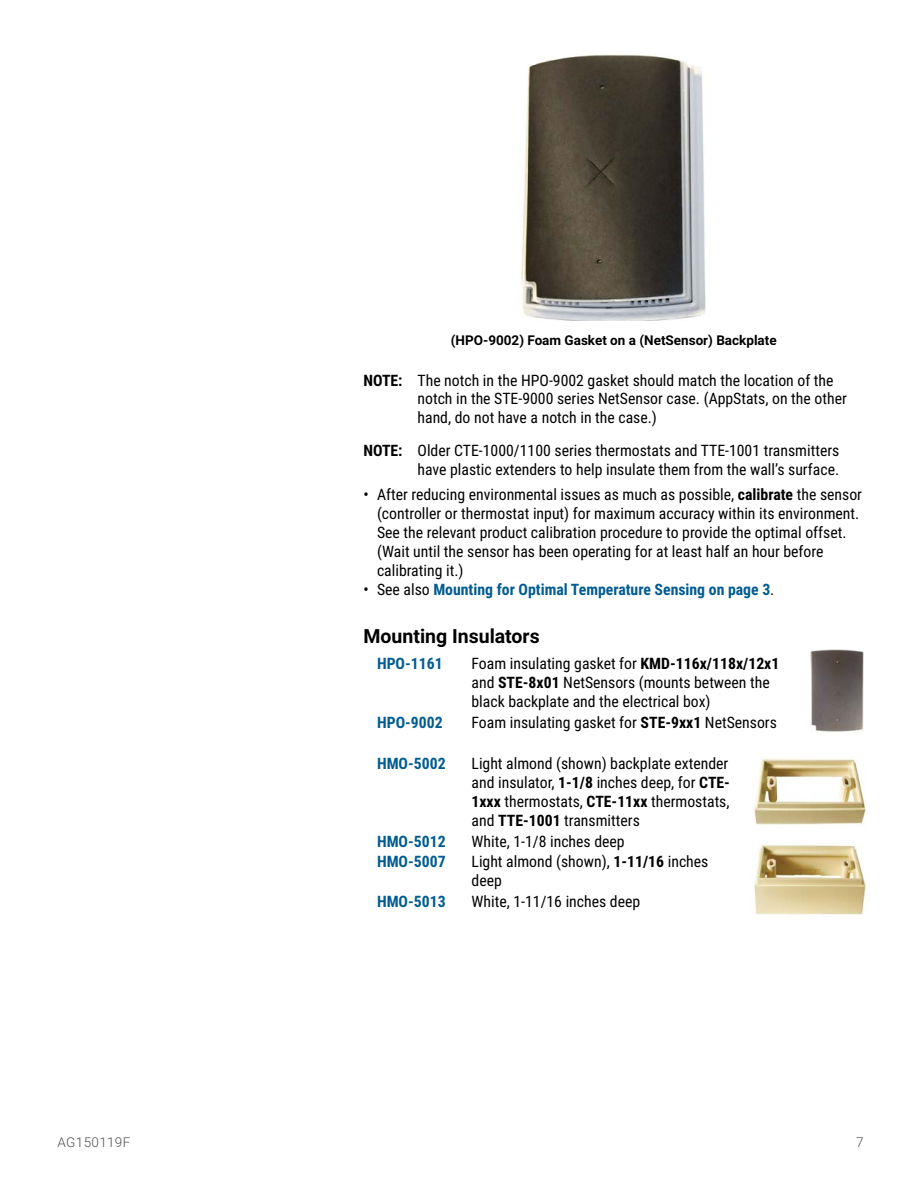
<style>
.page{position:relative;width:918px;height:1188px;background:#fff}
.page>*{position:absolute;margin:0;border:0;box-sizing:border-box;transform-origin:0 0}
.t1{font:700 19.5px "Roboto";color:#000}
.t2{font:15.75px/18.9px "Roboto Condensed";color:#000}
.t3{font:700 15.75px "Roboto Condensed";color:#005c91}
.t4{font:700 13.5px "Roboto";color:#000}
.t5{font:300 13.5px "Roboto";letter-spacing:.025em;color:#4d4d4f}
.s1{font-weight:700}
.s2{font-weight:400;color:#000}
</style>
<div class="page">
<img style="left:521px;top:54px;width:185px;height:267px">
<img style="left:810px;top:649px;width:54px;height:83px">
<img style="left:754px;top:844px;width:112px;height:71px">
<img style="left:754px;top:758px;width:112px;height:68px">
<p class="t4" style="left:451px;top:330px;width:327px">(HPO-9002) Foam Gasket on a (NetSensor) Backplate</p>
<p class="t2" style="left:418px;top:370px;width:431px;text-indent:-54px"><span class="s1">NOTE:</span> The notch in the HPO-9002 gasket should match the location of the notch in the STE-9000 series NetSensor case. (AppStats, on the other hand, do not have a notch in the case.)</p>
<p class="t2" style="left:364px;top:440px;width:477px;text-align:right"><span class="s1">NOTE:</span> Older CTE-1000/1100 series thermostats and TTE-1001 transmitters have plastic extenders to help insulate them from the wall’s surface.</p>
<p class="t2" style="left:377px;top:485px;width:487px;text-indent:-13px">• After reducing environmental issues as much as possible, <span class="s1">calibrate</span> the sensor (controller or thermostat input) for maximum accuracy within its environment.<br>See the relevant product calibration procedure to provide the optimal offset. (Wait until the sensor has been operating for at least half an hour before calibrating it.)</p>
<p class="t3" style="left:364px;top:578px;width:412px"><span class="s2">• See also</span> Mounting for Optimal Temperature Sensing on page 3<span class="s2">.</span></p>
<p class="t1" style="left:364px;top:622px;width:178px">Mounting Insulators</p>
<p class="t3" style="left:377px;top:653px;width:67px">HPO-1161</p>
<p class="t2" style="left:472px;top:654px;width:309px">Foam insulating gasket for <span class="s1">KMD-116x/118x/12x1 </span>and <span class="s1">STE-8x01</span> NetSensors (mounts between the black backplate and the electrical box)</p>
<p class="t3" style="left:377px;top:711px;width:67px">HPO-9002</p>
<p class="t2" style="left:472px;top:712px;width:307px">Foam insulating gasket for <span class="s1">STE-9xx1</span> NetSensors</p>
<p class="t3" style="left:377px;top:753px;width:70px">HMO-5002</p>
<p class="t2" style="left:472px;top:754px;width:260px;text-align:justify">Light almond (shown) backplate extender and insulator, <span class="s1">1-1/8</span> inches deep, for <span class="s1">CTE-1xxx</span> thermostats, <span class="s1">CTE-11xx</span> thermostats, and <span class="s1">TTE-1001</span> transmitters</p>
<p class="t3" style="left:377px;top:830px;width:70px">HMO-5012</p>
<p class="t2" style="left:472px;top:831px;width:155px">White, 1-1/8 inches deep</p>
<p class="t3" style="left:377px;top:851px;width:70px">HMO-5007</p>
<p class="t2" style="left:472px;top:852px;width:238px">Light almond (shown), <span class="s1">1-11/16</span> inches deep</p>
<p class="t3" style="left:377px;top:890px;width:70px">HMO-5013</p>
<p class="t2" style="left:472px;top:891px;width:170px">White, 1-11/16 inches deep</p>
<p class="t5" style="left:58px;top:1132px;width:74px">AG150119F</p>
<p class="t5" style="left:856px;top:1132px;width:9px">7</p>
</div>
